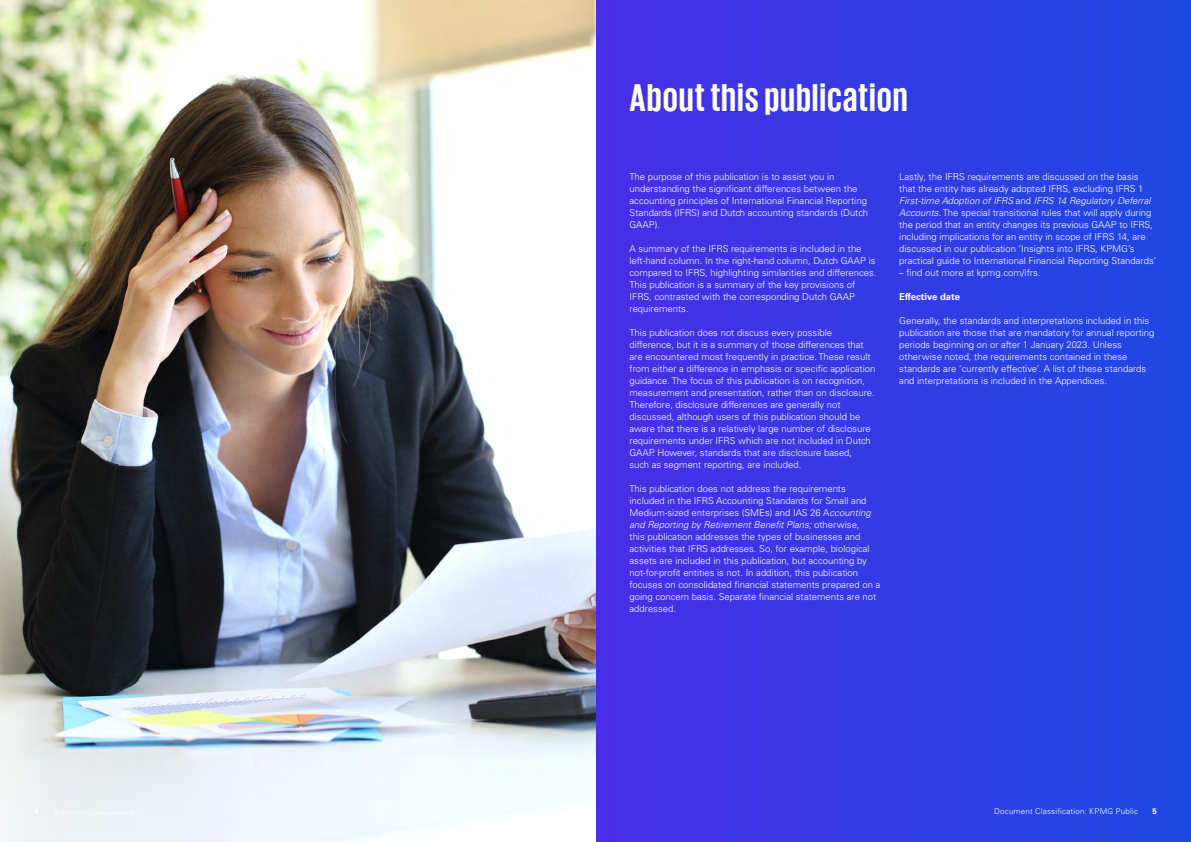
<style>
.page{position:relative;width:1191px;height:842px;background:#fff}
.page>*{position:absolute;margin:0;border:0;box-sizing:border-box;transform-origin:0 0}
.t1{font:700 40px "KPMG";letter-spacing:.025em;color:#fff}
.t2{font:300 9.5px/12px "Univers LT Std";color:#fff}
.t3{font:700 9.5px "Univers LT Std";color:#fff}
.t4{font:300 8px "Univers LT Std";letter-spacing:.025em;color:#fff}
.t5{font:700 8px "Univers LT Std";color:#fff}
.s1{font-style:italic}
</style>
<div class="page">
<svg style="left:595px;top:0;width:596px;height:842px;background:#333be4"></svg>
<img style="left:0;top:0;width:595px;height:842px">
<h1 class="t1" style="left:629px;top:77px;width:280px">About this publication</h1>
<p class="t2" style="left:629px;top:171px;width:240px">The purpose of this publication is to assist you in understanding the significant differences between the accounting principles of International Financial Reporting Standards (IFRS) and Dutch accounting standards (Dutch GAAP).</p>
<p class="t2" style="left:629px;top:243px;width:248px">A summary of the IFRS requirements is included in the left-hand column. In the right-hand column, Dutch GAAP is compared to IFRS, highlighting similarities and differences.<br>This publication is a summary of the key provisions of IFRS, contrasted with the corresponding Dutch GAAP requirements.</p>
<p class="t2" style="left:629px;top:327px;width:247px">This publication does not discuss every possible difference, but it is a summary of those differences that are encountered most frequently in practice. These result from either a difference in emphasis or specific application guidance. The focus of this publication is on recognition, measurement and presentation, rather than on disclosure.<br>Therefore, disclosure differences are generally not discussed, although users of this publication should be aware that there is a relatively large number of disclosure requirements under IFRS which are not included in Dutch GAAP. However, standards that are disclosure based,<br>such as segment reporting, are included.</p>
<p class="t2" style="left:629px;top:483px;width:252px">This publication does not address the requirements included in the IFRS Accounting Standards for Small and Medium-sized enterprises (SMEs) and IAS 26 A<span class="s1">ccounting and Reporting by Retirement Benefit Plans;</span> otherwise,<br>this publication addresses the types of businesses and activities that IFRS addresses. So, for example, biological assets are included in this publication, but accounting by not-for-profit entities is not. In addition, this publication focuses on consolidated financial statements prepared on a going concern basis. Separate financial statements are not addressed.</p>
<p class="t2" style="left:899px;top:171px;width:258px">Lastly, the IFRS requirements are discussed on the basis that the entity has already adopted IFRS, excluding IFRS 1<br><span class="s1">First-time Adoption of IFRS</span> and <span class="s1">IFRS 14 Regulatory Deferral Accounts</span>. The special transitional rules that will apply during the period that an entity changes its previous GAAP to IFRS, including implications for an entity in scope of IFRS 14, are discussed in our publication ‘Insights into IFRS, KPMG’s practical guide to International Financial Reporting Standards’</p>
<p class="t2" style="left:899px;top:267px;width:143px">– find out more at kpmg.com/ifrs.</p>
<p class="t3" style="left:899px;top:291px;width:62px">Effective date</p>
<p class="t2" style="left:899px;top:315px;width:257px">Generally, the standards and interpretations included in this publication are those that are mandatory for annual reporting periods beginning on or after 1 January 2023. Unless otherwise noted, the requirements contained in these standards are ‘currently effective’. A list of these standards and interpretations is included in the Appendices.</p>
<p class="t4" style="left:994px;top:807px;width:146px">Document Classification: KPMG Public</p>
<p class="t5" style="left:1152px;top:807px;width:6px">5</p>
</div>
